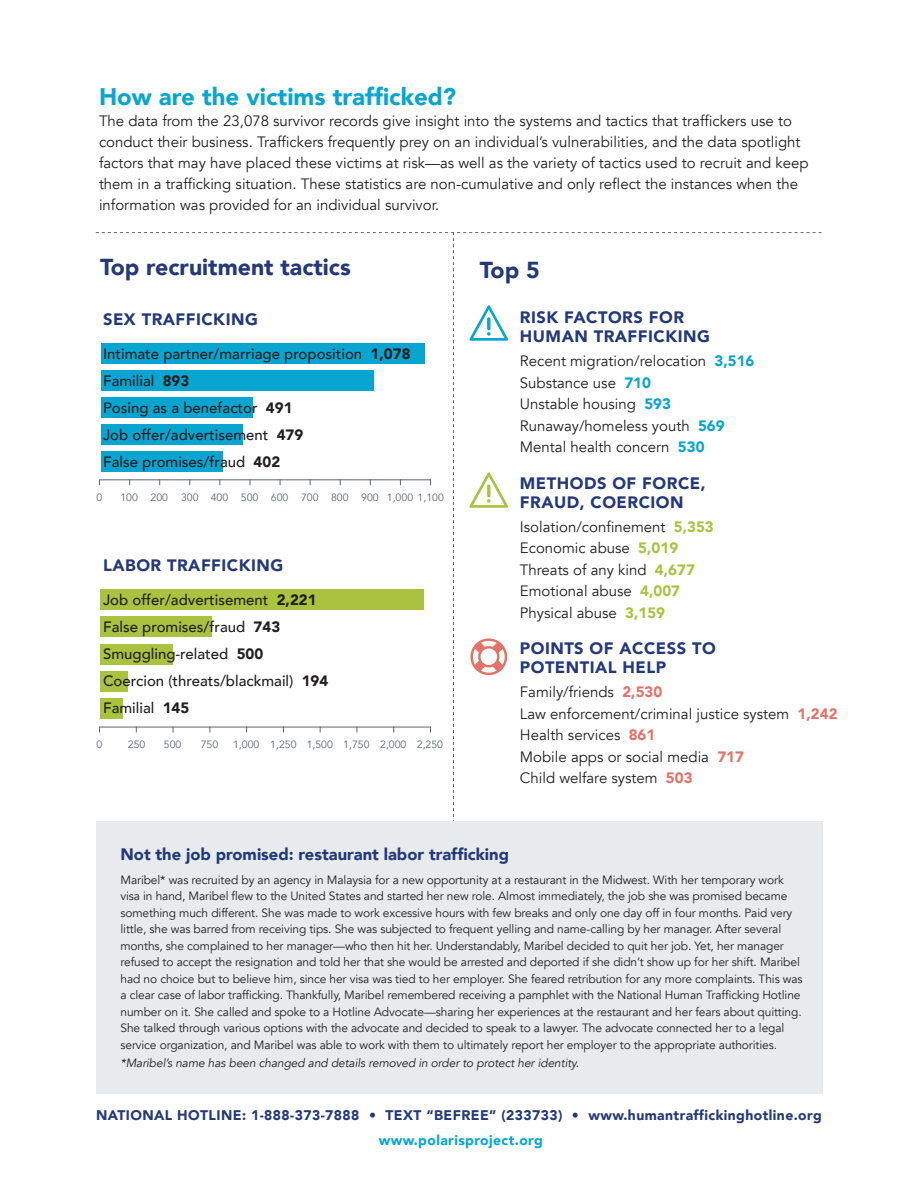
<style>
.page{position:relative;width:918px;height:1188px;background:#fff}
.page>*{position:absolute;margin:0;border:0;box-sizing:border-box;transform-origin:0 0}
.t1{font:900 24px "Avenir";color:#09a5d1}
.t2{font:900 23.1px "Avenir";color:#23397a}
.t3{font:900 16.5px/19px "Avenir";letter-spacing:.03em;color:#23397a}
.t4{font:900 16.5px "Avenir";color:#23397a}
.t5{font:15px/21px "Avenir";color:#231f20}
.t6{font:500 15px "Avenir";color:#231f20}
.t7{font:900 13.95px "Avenir";letter-spacing:.03em;color:#23397a}
.t8{font:900 13.95px "Avenir";letter-spacing:.03em;color:#09a5d1}
.t9{font:12px/16.5px "Avenir";letter-spacing:-.01em;color:#231f20}
.t10{font:italic 12px "Avenir";letter-spacing:-.01em;color:#231f20}
.t11{font:10.5px "Avenir";color:#5c6771}
.s1{font-weight:900}
.s2{font-weight:900;color:#09a5d1}
.s3{font-weight:900;color:#a9c341}
.s4{font-weight:900;color:#e37367}
</style>
<div class="page">
<svg style="left:96px;top:232px;width:726px;height:589px"></svg>
<div style="left:96px;top:821px;width:726px;height:273px;background:#e7ebed"></div>
<p class="t1" style="left:99px;top:76px;width:359px">How are the victims trafficked?</p>
<p class="t5" style="left:99px;top:111px;width:711px">The data from the 23,078 survivor records give insight into the systems and tactics that traffickers use to conduct their business. Traffickers frequently prey on an individual’s vulnerabilities, and the data spotlight factors that may have placed these victims at risk—as well as the variety of tactics used to recruit and keep them in a trafficking situation. These statistics are non-cumulative and only reflect the instances when the information was provided for an individual survivor.</p>
<p class="t2" style="left:100px;top:247px;width:252px">Top recruitment tactics</p>
<p class="t2" style="left:480px;top:250px;width:61px">Top 5</p>
<h3 class="t3" style="left:103px;top:310px;width:156px">SEX TRAFFICKING</h3>
<p class="t6" style="left:103px;top:341px;width:309px">Intimate partner/marriage proposition <span class="s1">1,078</span></p>
<p class="t6" style="left:103px;top:368px;width:88px">Familial <span class="s1">893</span></p>
<p class="t6" style="left:103px;top:395px;width:191px">Posing as a benefactor <span class="s1">491</span></p>
<p class="t6" style="left:103px;top:422px;width:202px">Job offer/advertisement <span class="s1">479</span></p>
<p class="t6" style="left:103px;top:449px;width:179px">False promises/fraud <span class="s1">402</span></p>
<p class="t11" style="left:97px;top:491px;width:7px">0</p>
<p class="t11" style="left:120px;top:491px;width:19px">100</p>
<p class="t11" style="left:151px;top:491px;width:19px">200</p>
<p class="t11" style="left:181px;top:491px;width:19px">300</p>
<p class="t11" style="left:211px;top:491px;width:19px">400</p>
<p class="t11" style="left:241px;top:491px;width:19px">500</p>
<p class="t11" style="left:271px;top:491px;width:19px">600</p>
<p class="t11" style="left:301px;top:491px;width:19px">700</p>
<p class="t11" style="left:331px;top:491px;width:19px">800</p>
<p class="t11" style="left:361px;top:491px;width:19px">900</p>
<p class="t11" style="left:387px;top:491px;width:59px">1,000 1,100</p>
<h3 class="t3" style="left:103px;top:556px;width:182px">LABOR TRAFFICKING</h3>
<p class="t6" style="left:103px;top:587px;width:215px">Job offer/advertisement <span class="s1">2,221</span></p>
<p class="t6" style="left:103px;top:614px;width:179px">False promises/fraud <span class="s1">743</span></p>
<p class="t6" style="left:103px;top:641px;width:162px">Smuggling-related <span class="s1">500</span></p>
<p class="t6" style="left:103px;top:668px;width:227px">Coercion (threats/blackmail) <span class="s1">194</span></p>
<p class="t6" style="left:103px;top:695px;width:88px">Familial <span class="s1">145</span></p>
<p class="t11" style="left:97px;top:738px;width:7px">0</p>
<p class="t11" style="left:128px;top:738px;width:19px">250</p>
<p class="t11" style="left:164px;top:738px;width:19px">500</p>
<p class="t11" style="left:201px;top:738px;width:19px">750</p>
<p class="t11" style="left:233px;top:738px;width:28px">1,000</p>
<p class="t11" style="left:270px;top:738px;width:28px">1,250</p>
<p class="t11" style="left:307px;top:738px;width:28px">1,500</p>
<p class="t11" style="left:343px;top:738px;width:28px">1,750</p>
<p class="t11" style="left:380px;top:738px;width:28px">2,000</p>
<p class="t11" style="left:417px;top:738px;width:28px">2,250</p>
<h3 class="t3" style="left:520px;top:308px;width:192px">RISK FACTORS FOR<br>HUMAN TRAFFICKING</h3>
<p class="t5" style="left:520px;top:351px;width:236px">Recent migration/relocation <span class="s2">3,516</span></p>
<p class="t5" style="left:520px;top:372px;width:133px">Substance use <span class="s2">710</span></p>
<p class="t5" style="left:520px;top:394px;width:153px">Unstable housing <span class="s2">593</span></p>
<p class="t5" style="left:520px;top:416px;width:206px">Runaway/homeless youth <span class="s2">569</span></p>
<p class="t5" style="left:520px;top:437px;width:186px">Mental health concern <span class="s2">530</span></p>
<h3 class="t3" style="left:520px;top:473px;width:187px">METHODS OF FORCE,<br>FRAUD, COERCION</h3>
<p class="t5" style="left:520px;top:516px;width:195px">Isolation/confinement <span class="s3">5,353</span></p>
<p class="t5" style="left:520px;top:538px;width:160px">Economic abuse <span class="s3">5,019</span></p>
<p class="t5" style="left:520px;top:559px;width:176px">Threats of any kind <span class="s3">4,677</span></p>
<p class="t5" style="left:520px;top:581px;width:162px">Emotional abuse <span class="s3">4,007</span></p>
<p class="t5" style="left:520px;top:603px;width:147px">Physical abuse <span class="s3">3,159</span></p>
<h3 class="t3" style="left:520px;top:639px;width:197px">POINTS OF ACCESS TO<br>POTENTIAL HELP</h3>
<p class="t5" style="left:520px;top:682px;width:144px">Family/friends <span class="s4">2,530</span></p>
<p class="t5" style="left:520px;top:703px;width:319px">Law enforcement/criminal justice system <span class="s4">1,242</span></p>
<p class="t5" style="left:520px;top:725px;width:137px">Health services <span class="s4">861</span></p>
<p class="t5" style="left:520px;top:746px;width:226px">Mobile apps or social media <span class="s4">717</span></p>
<p class="t5" style="left:520px;top:768px;width:174px">Child welfare system <span class="s4">503</span></p>
<p class="t4" style="left:120px;top:840px;width:390px">Not the job promised: restaurant labor trafficking</p>
<p class="t9" style="left:120px;top:872px;width:684px">Maribel* was recruited by an agency in Malaysia for a new opportunity at a restaurant in the Midwest. With her temporary work visa in hand, Maribel flew to the United States and started her new role. Almost immediately, the job she was promised became something much different. She was made to work excessive hours with few breaks and only one day off in four months. Paid very little, she was barred from receiving tips. She was subjected to frequent yelling and name-calling by her manager. After several months, she complained to her manager—who then hit her. Understandably, Maribel decided to quit her job. Yet, her manager refused to accept the resignation and told her that she would be arrested and deported if she didn’t show up for her shift. Maribel had no choice but to believe him, since her visa was tied to her employer. She feared retribution for any more complaints. This was a clear case of labor trafficking. Thankfully, Maribel remembered receiving a pamphlet with the National Human Trafficking Hotline number on it. She called and spoke to a Hotline Advocate—sharing her experiences at the restaurant and her fears about quitting.<br>She talked through various options with the advocate and decided to speak to a lawyer. The advocate connected her to a legal service organization, and Maribel was able to work with them to ultimately report her employer to the appropriate authorities.</p>
<p class="t10" style="left:120px;top:1056px;width:460px">*Maribel’s name has been changed and details removed in order to protect her identity.</p>
<h3 class="t7" style="left:96px;top:1103px;width:727px">NATIONAL HOTLINE: 1-888-373-7888 • TEXT “BEFREE” (233733) • www.humantraffickinghotline.org</h3>
<h3 class="t8" style="left:379px;top:1128px;width:166px">www.polarisproject.org</h3>
</div>
